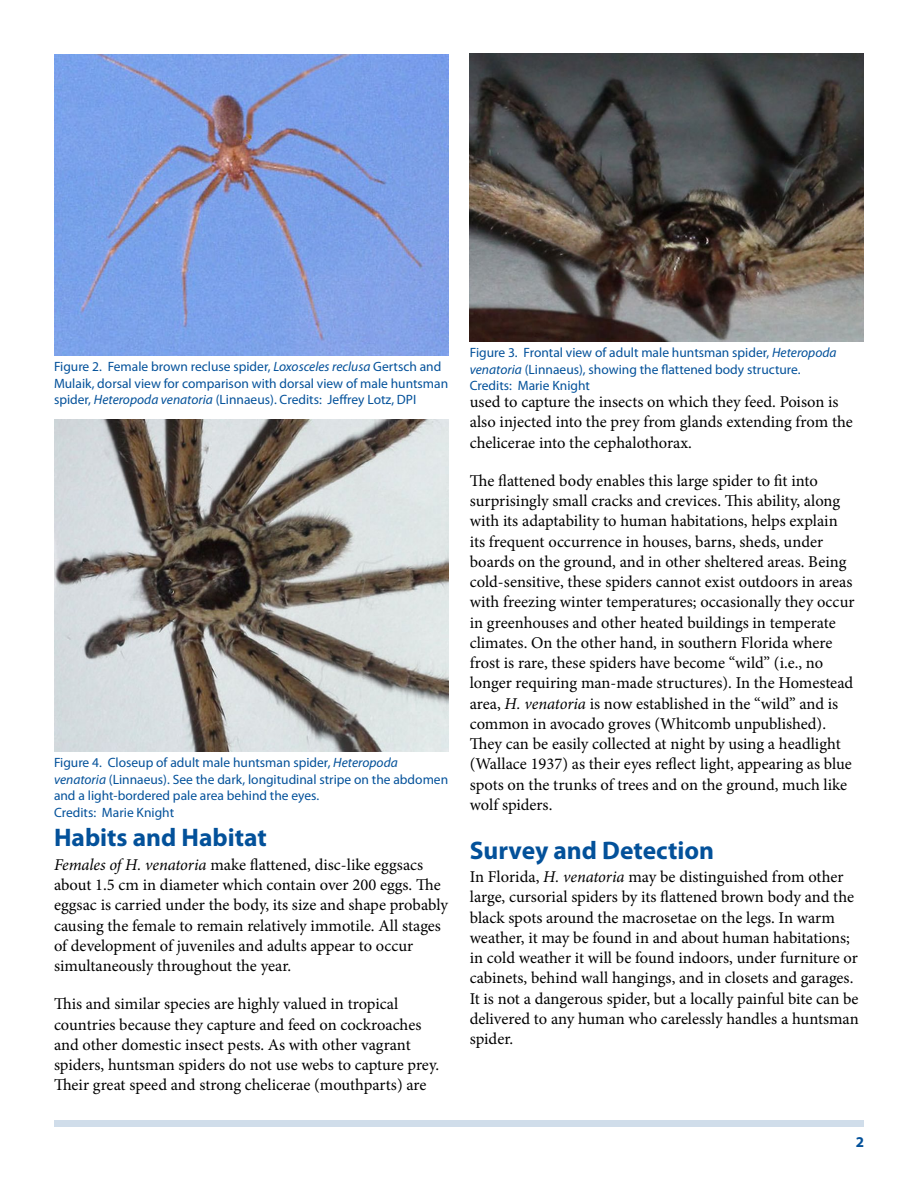
<style>
.page{position:relative;width:918px;height:1188px;background:#fff}
.page>*{position:absolute;margin:0;border:0;box-sizing:border-box;transform-origin:0 0}
.t1{font:700 25.5px "Myriad Pro";color:#03519a}
.t2{font:16.5px/20.2px "Minion Pro";color:#000}
.t3{font:700 15px "Myriad Pro";color:#03519a}
.t4{font:13.5px/16.5px "Myriad Pro";color:#03519a}
.s1{font-style:italic}
</style>
<div class="page">
<div style="left:54px;top:1120px;width:810px;height:7px;background:#d0ddea"></div>
<img style="left:54px;top:54px;width:394px;height:302px">
<img style="left:470px;top:54px;width:394px;height:288px">
<img style="left:54px;top:419px;width:394px;height:333px">
<p class="t4" style="left:54px;top:358px;width:396px">Figure 2. Female brown recluse spider, <span class="s1">Loxosceles reclusa</span> Gertsch and<br>Mulaik, dorsal view for comparison with dorsal view of male huntsman spider, <span class="s1">Heteropoda venatoria</span> (Linnaeus). Credits: Jeffrey Lotz, DPI</p>
<p class="t4" style="left:54px;top:754px;width:396px">Figure 4. Closeup of adult male huntsman spider, <span class="s1">Heteropoda venatoria</span> (Linnaeus). See the dark, longitudinal stripe on the abdomen and a light-bordered pale area behind the eyes.<br>Credits: Marie Knight</p>
<h1 class="t1" style="left:54px;top:821px;width:214px">Habits and Habitat</h1>
<p class="t2" style="left:54px;top:855px;width:396px"><span class="s1">Females of H. venatoria</span> make flattened, disc-like eggsacs about 1.5 cm in diameter which contain over 200 eggs. The eggsac is carried under the body, its size and shape probably causing the female to remain relatively immotile. All stages of development of juveniles and adults appear to occur simultaneously throughout the year.</p>
<p class="t2" style="left:54px;top:994px;width:387px">This and similar species are highly valued in tropical countries because they capture and feed on cockroaches and other domestic insect pests. As with other vagrant spiders, huntsman spiders do not use webs to capture prey.<br>Their great speed and strong chelicerae (mouthparts) are</p>
<p class="t4" style="left:470px;top:344px;width:368px">Figure 3. Frontal view of adult male huntsman spider, <span class="s1">Heteropoda venatoria</span> (Linnaeus), showing the flattened body structure.<br>Credits: Marie Knight</p>
<p class="t2" style="left:470px;top:392px;width:385px">used to capture the insects on which they feed. Poison is also injected into the prey from glands extending from the chelicerae into the cephalothorax.</p>
<p class="t2" style="left:470px;top:471px;width:386px">The flattened body enables this large spider to fit into surprisingly small cracks and crevices. This ability, along with its adaptability to human habitations, helps explain its frequent occurrence in houses, barns, sheds, under boards on the ground, and in other sheltered areas. Being cold-sensitive, these spiders cannot exist outdoors in areas with freezing winter temperatures; occasionally they occur in greenhouses and other heated buildings in temperate climates. On the other hand, in southern Florida where frost is rare, these spiders have become “wild” (i.e., no longer requiring man-made structures). In the Homestead area, <span class="s1">H. venatoria</span> is now established in the “wild” and is common in avocado groves (Whitcomb unpublished).<br>They can be easily collected at night by using a headlight (Wallace 1937) as their eyes reflect light, appearing as blue spots on the trunks of trees and on the ground, much like wolf spiders.</p>
<h1 class="t1" style="left:470px;top:833px;width:246px">Survey and Detection</h1>
<p class="t2" style="left:470px;top:867px;width:390px">In Florida, <span class="s1">H. venatoria</span> may be distinguished from other large, cursorial spiders by its flattened brown body and the black spots around the macrosetae on the legs. In warm weather, it may be found in and about human habitations; in cold weather it will be found indoors, under furniture or cabinets, behind wall hangings, and in closets and garages.<br>It is not a dangerous spider, but a locally painful bite can be delivered to any human who carelessly handles a huntsman spider.</p>
<p class="t3" style="left:856px;top:1133px;width:10px">2</p>
</div>
